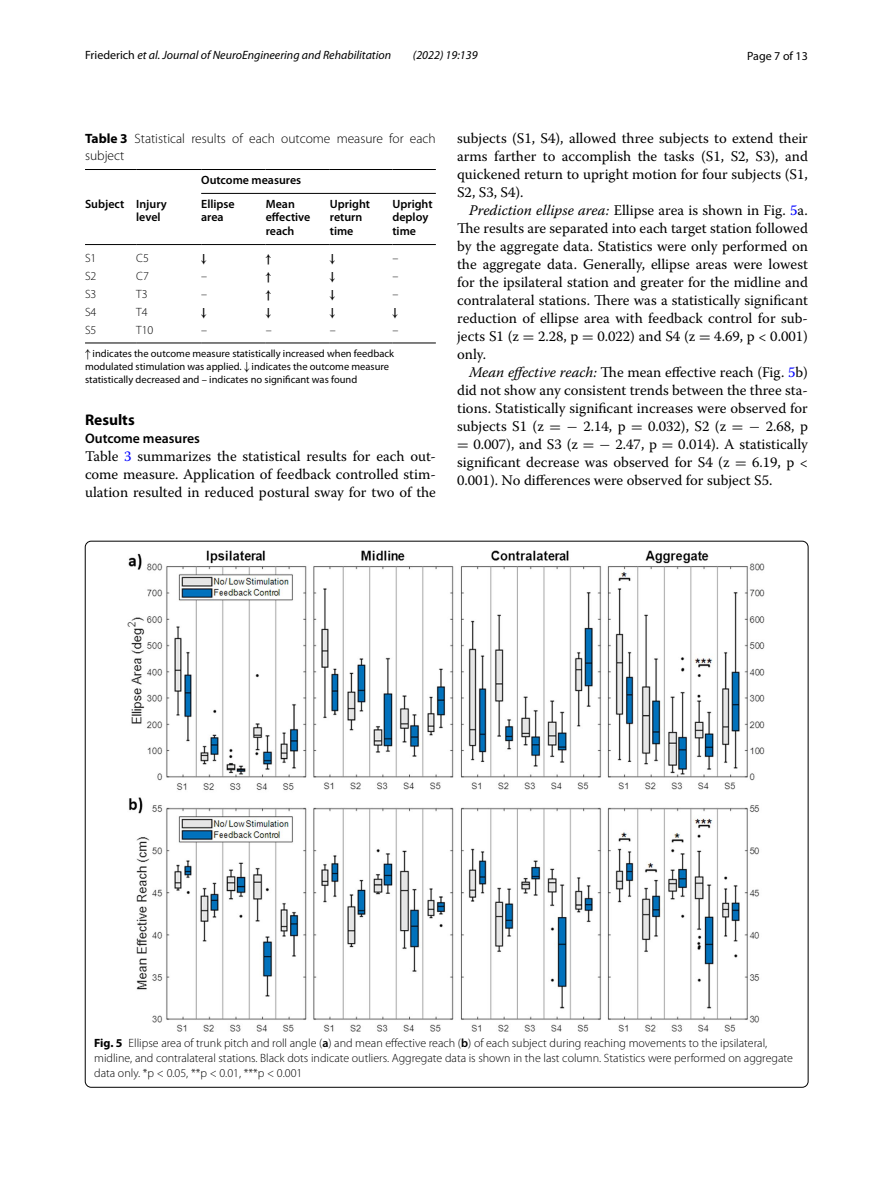
<style>
.page{position:relative;width:893px;height:1187px;background:#fff}
.page>*{position:absolute;margin:0;border:0;box-sizing:border-box;transform-origin:0 0}
.t1{font:700 15.45px "Myriad Pro";color:#000}
.t2{font:14.7px/18px "Warnock Pro";color:#000;text-align:justify}
.t3{font:600 13.8px "Myriad Pro";color:#000}
.t4{font:300 13.5px/16.5px "Myriad Pro";color:#000}
.t5{font:300 12px/15px "Myriad Pro";color:#000}
.t6{font:600 12px/13.5px "Myriad Pro";color:#000}
.t7{font:italic 12px "Myriad Pro";color:#000}
.t8{font:12px "Myriad Pro";color:#000}
.t9{font:12px "MTSYB";color:#000}
.t10{font:12px "MTSYB2";color:#000}
.t11{font:12px "MTSYB3";color:#000}
.t12{font:12px "MTSYB4";color:#000}
.t13{font:12px "MTSYB5";color:#000}
.t14{font:12px "MTSYB6";color:#000}
.t15{font:12px "MTSYB7";color:#000}
.t16{font:12px "MTSYB8";color:#000}
.t17{font:12px "MTSYB9";color:#000}
.t18{font:12px "MTSYB10";color:#000}
.t19{font:12px "MTSYB11";color:#000}
.t20{font:10.5px/12.8px "Myriad Pro";color:#000}
.s1{font-style:normal}
.s2{font-weight:700}
.s3{font-family:"MTSYN5";font-size:12px}
.s4{font-family:"MTSYN6";font-size:12px}
.s5{color:#00f}
.s6{font-family:"Warnock Pro It 6"}
.s7{font-family:"MTSY"}
.s8{font-weight:600}
</style>
<div class="page">
<hr style="left:85px;top:169px;width:51px;height:1px;background:#000">
<hr style="left:136px;top:169px;width:65px;height:1px;background:#000">
<hr style="left:201px;top:169px;width:65px;height:1px;background:#000">
<hr style="left:266px;top:169px;width:64px;height:1px;background:#000">
<hr style="left:330px;top:169px;width:62px;height:1px;background:#000">
<hr style="left:392px;top:169px;width:44px;height:1px;background:#000">
<hr style="left:85px;top:244px;width:51px;height:1px;background:#000">
<hr style="left:136px;top:244px;width:65px;height:1px;background:#000">
<hr style="left:201px;top:244px;width:65px;height:1px;background:#000">
<hr style="left:266px;top:244px;width:64px;height:1px;background:#000">
<hr style="left:330px;top:244px;width:62px;height:1px;background:#000">
<hr style="left:392px;top:244px;width:44px;height:1px;background:#000">
<hr style="left:85px;top:343px;width:51px;height:1px;background:#000">
<hr style="left:136px;top:343px;width:65px;height:1px;background:#000">
<hr style="left:201px;top:343px;width:65px;height:1px;background:#000">
<hr style="left:266px;top:343px;width:64px;height:1px;background:#000">
<hr style="left:330px;top:343px;width:62px;height:1px;background:#000">
<hr style="left:392px;top:343px;width:44px;height:1px;background:#000">
<hr style="left:201px;top:193px;width:235px;height:1px;background:#000">
<img style="left:128px;top:550px;width:637px;height:481px">
<p class="t7" style="left:85px;top:48px;width:308px"><span class="s1">Friederich</span> et al. Journal of NeuroEngineering and Rehabilitation</p>
<p class="t7" style="left:413px;top:48px;width:66px">(2022) 19:139</p>
<p class="t8" style="left:747px;top:48px;width:62px">Page 7 of 13</p>
<p class="t4" style="left:85px;top:130px;width:352px"><span class="s2">Table 3</span> Statistical results of each outcome measure for each subject</p>
<p class="t6" style="left:201px;top:173px;width:102px">Outcome measures</p>
<p class="t6" style="left:136px;top:197px;width:32px;text-indent:-51px">Subject Injury level</p>
<p class="t6" style="left:201px;top:197px;width:35px">Ellipse area</p>
<p class="t6" style="left:266px;top:197px;width:46px">Mean effective reach</p>
<p class="t6" style="left:330px;top:197px;width:42px">Upright return time</p>
<p class="t6" style="left:392px;top:197px;width:42px">Upright deploy time</p>
<p class="t5" style="left:85px;top:250px;width:13px">S1</p>
<p class="t5" style="left:136px;top:250px;width:14px">C5</p>
<p class="t9" style="left:200px;top:254px;width:9px">↓</p>
<p class="t10" style="left:265px;top:254px;width:9px">↑</p>
<p class="t11" style="left:329px;top:254px;width:9px">↓</p>
<p class="t5" style="left:392px;top:250px;width:7px">–</p>
<p class="t5" style="left:85px;top:268px;width:13px">S2</p>
<p class="t5" style="left:136px;top:268px;width:14px">C7</p>
<p class="t5" style="left:201px;top:268px;width:7px">–</p>
<p class="t12" style="left:265px;top:272px;width:9px">↑</p>
<p class="t13" style="left:329px;top:272px;width:9px">↓</p>
<p class="t5" style="left:392px;top:268px;width:7px">–</p>
<p class="t5" style="left:85px;top:287px;width:13px">S3</p>
<p class="t5" style="left:136px;top:287px;width:13px">T3</p>
<p class="t5" style="left:201px;top:287px;width:7px">–</p>
<p class="t14" style="left:265px;top:290px;width:9px">↑</p>
<p class="t15" style="left:329px;top:290px;width:9px">↓</p>
<p class="t5" style="left:392px;top:287px;width:7px">–</p>
<p class="t5" style="left:85px;top:305px;width:13px">S4</p>
<p class="t5" style="left:136px;top:305px;width:13px">T4</p>
<p class="t16" style="left:200px;top:308px;width:9px">↓</p>
<p class="t17" style="left:265px;top:308px;width:9px">↓</p>
<p class="t18" style="left:329px;top:308px;width:9px">↓</p>
<p class="t19" style="left:391px;top:308px;width:9px">↓</p>
<p class="t5" style="left:85px;top:323px;width:13px">S5</p>
<p class="t5" style="left:136px;top:323px;width:19px">T10</p>
<p class="t5" style="left:201px;top:323px;width:7px">–</p>
<p class="t5" style="left:266px;top:323px;width:7px">–</p>
<p class="t5" style="left:330px;top:323px;width:7px">–</p>
<p class="t5" style="left:392px;top:323px;width:7px">–</p>
<p class="t20" style="left:84px;top:347px;width:311px"><span class="s3">↑</span> indicates the outcome measure statistically increased when feedback modulated stimulation was applied. <span class="s4">↓</span> indicates the outcome measure statistically decreased and – indicates no significant was found</p>
<p class="t1" style="left:85px;top:409px;width:51px">Results</p>
<p class="t3" style="left:85px;top:429px;width:117px">Outcome measures</p>
<p class="t2" style="left:85px;top:446px;width:352px">Table <span class="s5">3</span> summarizes the statistical results for each out&shy;come measure. Application of feedback controlled stim&shy;ulation resulted in reduced postural sway for two of the</p>
<p class="t2" style="left:457px;top:128px;width:352px">subjects (S1, S4), allowed three subjects to extend their arms farther to accomplish the tasks (S1, S2, S3), and quickened return to upright motion for four subjects (S1, S2, S3, S4).</p>
<p class="t2" style="left:457px;top:200px;width:352px;text-indent:12px"><span class="s6">Prediction ellipse area:</span> Ellipse area is shown in Fig. <span class="s5">5</span>a.<br>The results are separated into each target station followed by the aggregate data. Statistics were only performed on the aggregate data. Generally, ellipse areas were lowest for the ipsilateral station and greater for the midline and contralateral stations. There was a statistically significant reduction of ellipse area with feedback control for sub&shy;jects S1 (z <span class="s7">=</span> 2.28, p <span class="s7">=</span> 0.022) and S4 (z <span class="s7">=</span> 4.69, p &lt; 0.001) only.</p>
<p class="t2" style="left:457px;top:362px;width:352px;text-indent:12px"><span class="s6">Mean effective reach:</span> The mean effective reach (Fig. <span class="s5">5</span>b) did not show any consistent trends between the three sta&shy;tions. Statistically significant increases were observed for subjects S1 (z <span class="s7">= −</span> 2.14, p <span class="s7">=</span> 0.032), S2 (z <span class="s7">= −</span> 2.68, p <span class="s7">=</span> 0.007), and S3 (z <span class="s7">= −</span> 2.47, p <span class="s7">=</span> 0.014). A statistically significant decrease was observed for S4 (z <span class="s7">=</span> 6.19, p &lt; 0.001). No differences were observed for subject S5.</p>
<p class="t5" style="left:94px;top:1035px;width:700px"><span class="s2">Fig. 5</span> Ellipse area of trunk pitch and roll angle (<span class="s8">a</span>) and mean effective reach (<span class="s8">b</span>) of each subject during reaching movements to the ipsilateral, midline, and contralateral stations. Black dots indicate outliers. Aggregate data is shown in the last column. Statistics were performed on aggregate data only. *p &lt; 0.05, **p &lt; 0.01, ***p &lt; 0.001</p>
</div>
